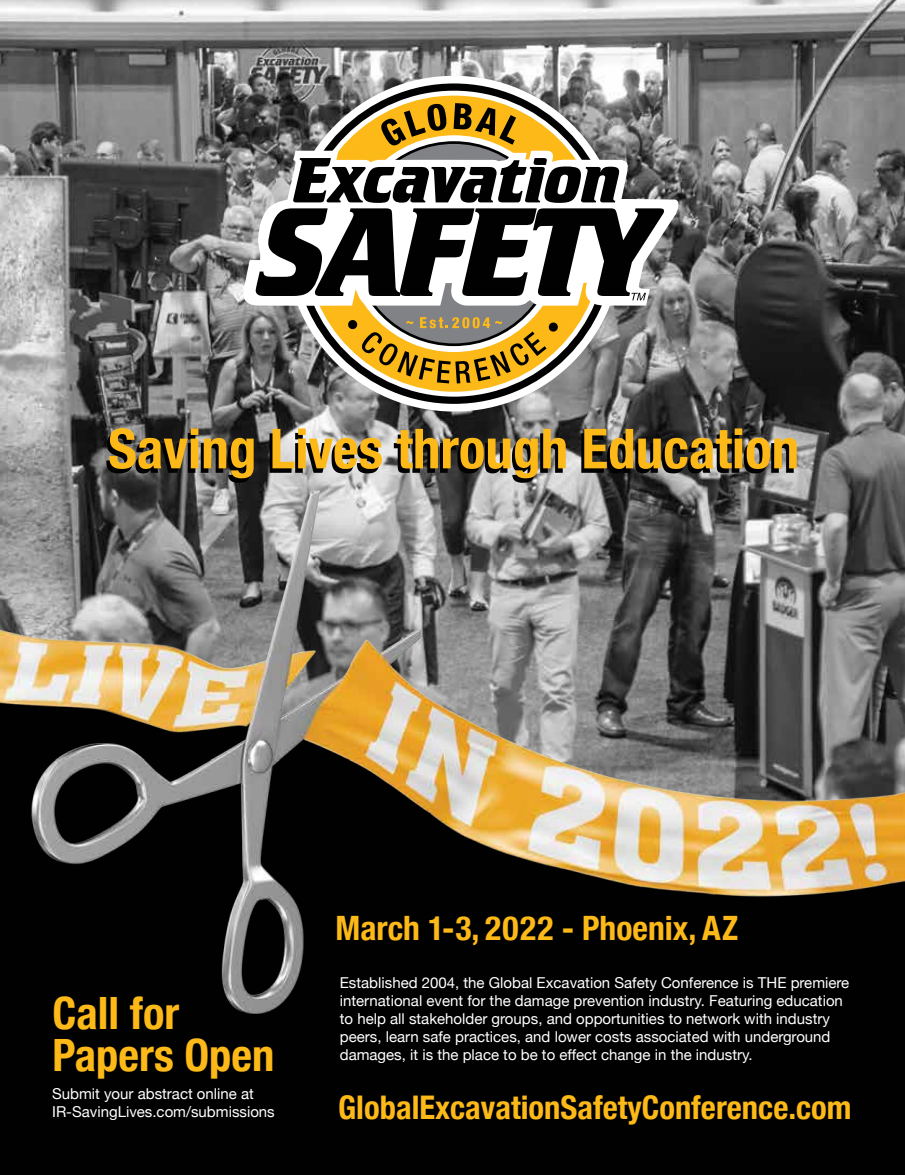
<style>
.page{position:relative;width:905px;height:1175px;background:#fff}
.page>*{position:absolute;margin:0;border:0;box-sizing:border-box;transform-origin:0 0}
.t1{font:700 condensed 55.2px "Helvetica Neue";color:#fcb918}
.t2{font:700 condensed 44.55px/42px "Helvetica Neue";color:#fcb918}
.t3{font:700 condensed 33.6px "Helvetica Neue";color:#fcb918}
.t4{font:700 condensed 32.55px "Helvetica Neue";color:#fcb918}
.t5{font:15px/18px "Helvetica Neue";color:#fff}
</style>
<div class="page">
<img style="left:0;top:0;width:904px;height:490px">
<div style="left:0;top:1013px;width:904px;height:161px;background:#010101"></div>
<svg style="left:286px;top:76px;width:336px;height:335px"></svg>
<svg style="left:294px;top:83px;width:320px;height:321px"></svg>
<svg style="left:306px;top:96px;width:296px;height:296px"></svg>
<svg style="left:242px;top:151px;width:441px;height:155px"></svg>
<svg style="left:256px;top:103px;width:408px;height:280px"></svg>
<img style="left:0;top:490px;width:904px;height:523px">
<h1 class="t1" style="left:108px;top:403px;width:692px">Saving Lives through Education</h1>
<h2 class="t2" style="left:52px;top:989px;width:223px">Call for<br>Papers Open</h2>
<p class="t5" style="left:52px;top:1085px;width:224px">Submit your abstract online at<br>IR-SavingLives.com/submissions</p>
<h3 class="t3" style="left:335px;top:900px;width:404px">March 1-3, 2022 - Phoenix, AZ</h3>
<p class="t5" style="left:340px;top:974px;width:511px">Established 2004, the Global Excavation Safety Conference is THE premiere international event for the damage prevention industry. Featuring education to help all stakeholder groups, and opportunities to network with industry peers, learn safe practices, and lower costs associated with underground damages, it is the place to be to effect change in the industry.</p>
<h3 class="t4" style="left:338px;top:1080px;width:515px">GlobalExcavationSafetyConference.com</h3>
</div>
